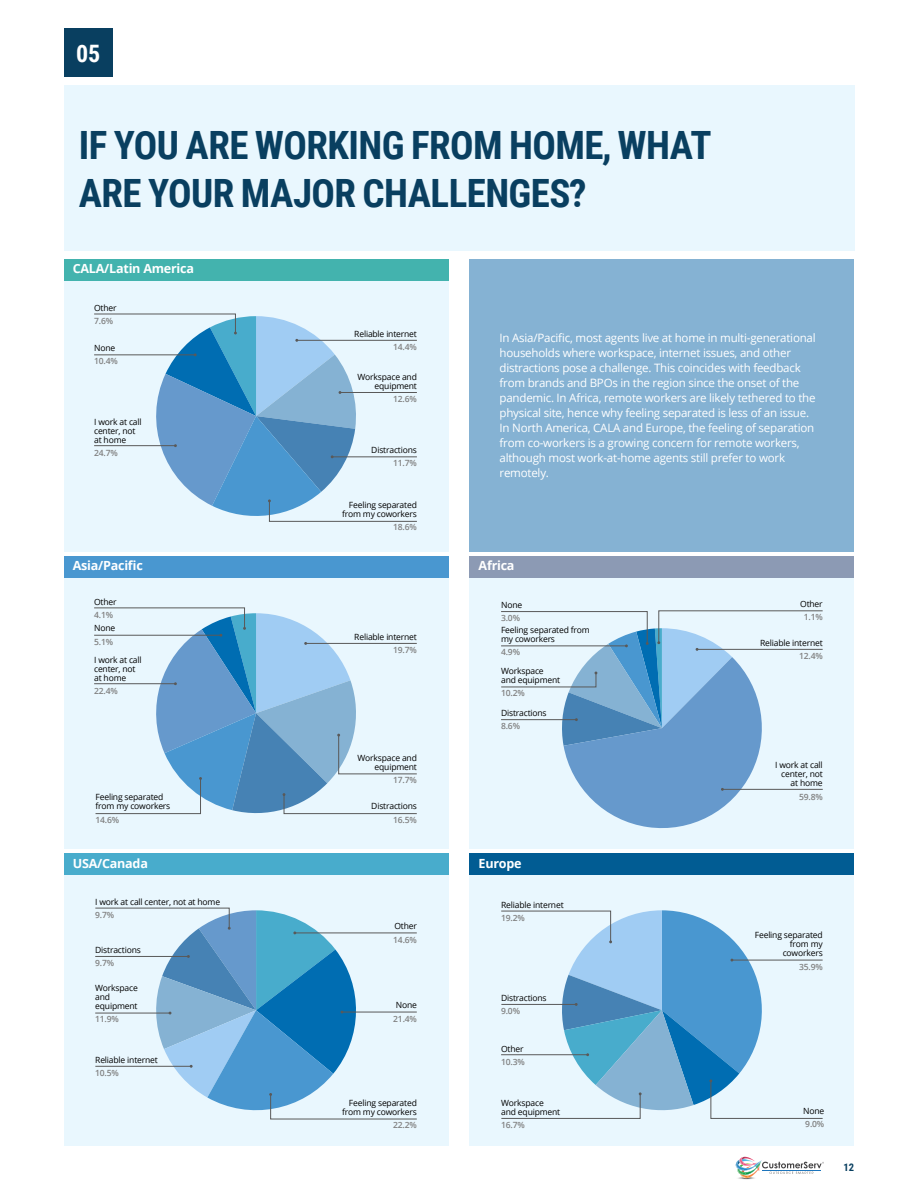
<style>
.page{position:relative;width:918px;height:1188px;background:#fff}
.page>*{position:absolute;margin:0;border:0;box-sizing:border-box;transform-origin:0 0}
.t1{font:700 39px/48px "Roboto Condensed";letter-spacing:-.015em;color:#093f60}
.t2{font:700 24px "Roboto Condensed";color:#fff}
.t3{font:700 12.6px "Open Sans";letter-spacing:-.02em;color:#fff}
.t4{font:11.55px/15px "Open Sans";letter-spacing:-.02em;color:#fff}
.t5{font:700 10.5px "Roboto Condensed";color:#093f60}
.t6{font:8.55px/9px "Open Sans";letter-spacing:-.02em;color:#000}
.t7{font:600 8.55px "Open Sans";letter-spacing:-.02em;color:#808080}
</style>
<div class="page">
<svg style="left:735px;top:1157px;width:89px;height:22px"></svg>
<div style="left:64px;top:281px;width:384px;height:270px;background:#e9f7fe"></div>
<div style="left:64px;top:259px;width:384px;height:22px;background:#43b3ae"></div>
<div style="left:64px;top:578px;width:384px;height:270px;background:#e9f7fe"></div>
<div style="left:64px;top:556px;width:384px;height:22px;background:#4997d0"></div>
<div style="left:64px;top:85px;width:790px;height:166px;background:#e9f7fe"></div>
<div style="left:64px;top:28px;width:49px;height:49px;background:#093f60"></div>
<svg style="left:94px;top:314px;width:323px;height:208px"></svg>
<svg style="left:94px;top:608px;width:323px;height:207px"></svg>
<div style="left:470px;top:578px;width:384px;height:270px;background:#e9f7fe"></div>
<div style="left:470px;top:556px;width:384px;height:22px;background:#8c9ab4"></div>
<svg style="left:501px;top:610px;width:322px;height:218px"></svg>
<div style="left:64px;top:875px;width:384px;height:270px;background:#e9f7fe"></div>
<div style="left:64px;top:853px;width:384px;height:22px;background:#48accc"></div>
<svg style="left:95px;top:908px;width:322px;height:212px"></svg>
<div style="left:470px;top:875px;width:384px;height:270px;background:#e9f7fe"></div>
<div style="left:470px;top:853px;width:384px;height:22px;background:#015c93"></div>
<svg style="left:501px;top:910px;width:322px;height:209px"></svg>
<div style="left:470px;top:259px;width:384px;height:292px;background:#85b2d3"></div>
<h2 class="t2" style="left:76px;top:36px;width:26px">05</h2>
<h1 class="t1" style="left:79px;top:119px;width:634px">IF YOU ARE WORKING FROM HOME, WHAT<br>ARE YOUR MAJOR CHALLENGES?</h1>
<h3 class="t3" style="left:73px;top:260px;width:123px">CALA/Latin America</h3>
<p class="t6" style="left:94px;top:303px;width:24px">Other</p>
<p class="t7" style="left:94px;top:315px;width:20px">7.6%</p>
<p class="t6" style="left:94px;top:343px;width:23px">None</p>
<p class="t7" style="left:94px;top:355px;width:25px">10.4%</p>
<p class="t6" style="left:94px;top:417px;width:49px">I work at call center, not at home</p>
<p class="t7" style="left:94px;top:447px;width:25px">24.7%</p>
<h3 class="t3" style="left:73px;top:557px;width:72px">Asia/Pacific</h3>
<p class="t6" style="left:94px;top:597px;width:24px">Other</p>
<p class="t7" style="left:94px;top:609px;width:20px">4.1%</p>
<p class="t6" style="left:94px;top:624px;width:23px">None</p>
<p class="t7" style="left:94px;top:636px;width:20px">5.1%</p>
<p class="t6" style="left:94px;top:655px;width:49px">I work at call center, not at home</p>
<p class="t7" style="left:94px;top:685px;width:25px">22.4%</p>
<p class="t6" style="left:96px;top:792px;width:76px">Feeling separated from my coworkers</p>
<p class="t7" style="left:96px;top:814px;width:25px">14.6%</p>
<h3 class="t3" style="left:73px;top:854px;width:77px">USA/Canada</h3>
<p class="t6" style="left:95px;top:897px;width:126px">I work at call center, not at home</p>
<p class="t7" style="left:95px;top:909px;width:20px">9.7%</p>
<p class="t6" style="left:95px;top:945px;width:47px">Distractions</p>
<p class="t7" style="left:95px;top:957px;width:20px">9.7%</p>
<p class="t6" style="left:95px;top:983px;width:44px">Workspace and equipment</p>
<p class="t7" style="left:95px;top:1013px;width:25px">11.9%</p>
<p class="t6" style="left:95px;top:1055px;width:64px">Reliable internet</p>
<p class="t7" style="left:95px;top:1067px;width:25px">10.5%</p>
<p class="t6" style="left:354px;top:329px;width:64px">Reliable internet</p>
<p class="t7" style="left:393px;top:341px;width:25px">14.4%</p>
<p class="t6" style="left:358px;top:372px;width:61px;text-align:right">Workspace and equipment</p>
<p class="t7" style="left:393px;top:393px;width:25px">12.6%</p>
<p class="t6" style="left:371px;top:445px;width:47px">Distractions</p>
<p class="t7" style="left:393px;top:457px;width:25px">11.7%</p>
<p class="t6" style="left:342px;top:500px;width:76px;text-align:right">Feeling separated from my coworkers</p>
<p class="t7" style="left:393px;top:521px;width:25px">18.6%</p>
<p class="t6" style="left:354px;top:632px;width:64px">Reliable internet</p>
<p class="t7" style="left:393px;top:644px;width:25px">19.7%</p>
<p class="t6" style="left:358px;top:753px;width:61px;text-align:right">Workspace and equipment</p>
<p class="t7" style="left:393px;top:774px;width:25px">17.7%</p>
<p class="t6" style="left:371px;top:801px;width:47px">Distractions</p>
<p class="t7" style="left:393px;top:814px;width:25px">16.5%</p>
<p class="t6" style="left:394px;top:922px;width:24px">Other</p>
<p class="t7" style="left:393px;top:934px;width:25px">14.6%</p>
<p class="t6" style="left:396px;top:1000px;width:23px">None</p>
<p class="t7" style="left:393px;top:1013px;width:25px">21.4%</p>
<p class="t6" style="left:342px;top:1098px;width:76px;text-align:right">Feeling separated from my coworkers</p>
<p class="t7" style="left:393px;top:1120px;width:25px">22.2%</p>
<p class="t4" style="left:500px;top:330px;width:318px">In Asia/Pacific, most agents live at home in multi-generational households where workspace, internet issues, and other distractions pose a challenge. This coincides with feedback from brands and BPOs in the region since the onset of the pandemic. In Africa, remote workers are likely tethered to the physical site, hence why feeling separated is less of an issue.<br>In North America, CALA and Europe, the feeling of separation from co-workers is a growing concern for remote workers, although most work-at-home agents still prefer to work remotely.</p>
<h3 class="t3" style="left:479px;top:557px;width:37px">Africa</h3>
<p class="t6" style="left:501px;top:600px;width:23px">None</p>
<p class="t7" style="left:501px;top:612px;width:20px">3.0%</p>
<p class="t6" style="left:501px;top:625px;width:90px">Feeling separated from my coworkers</p>
<p class="t7" style="left:501px;top:646px;width:20px">4.9%</p>
<p class="t6" style="left:501px;top:666px;width:61px">Workspace and equipment</p>
<p class="t7" style="left:501px;top:687px;width:25px">10.2%</p>
<p class="t6" style="left:501px;top:708px;width:47px">Distractions</p>
<p class="t7" style="left:501px;top:720px;width:20px">8.6%</p>
<h3 class="t3" style="left:479px;top:854px;width:45px">Europe</h3>
<p class="t6" style="left:501px;top:900px;width:64px">Reliable internet</p>
<p class="t7" style="left:501px;top:912px;width:25px">19.2%</p>
<p class="t6" style="left:501px;top:993px;width:47px">Distractions</p>
<p class="t7" style="left:501px;top:1005px;width:20px">9.0%</p>
<p class="t6" style="left:501px;top:1044px;width:24px">Other</p>
<p class="t7" style="left:501px;top:1056px;width:25px">10.3%</p>
<p class="t6" style="left:501px;top:1098px;width:61px">Workspace and equipment</p>
<p class="t7" style="left:501px;top:1119px;width:25px">16.7%</p>
<p class="t6" style="left:800px;top:599px;width:24px">Other</p>
<p class="t7" style="left:804px;top:611px;width:20px">1.1%</p>
<p class="t6" style="left:760px;top:638px;width:64px">Reliable internet</p>
<p class="t7" style="left:799px;top:650px;width:25px">12.4%</p>
<p class="t6" style="left:775px;top:761px;width:49px;text-align:right">I work at call center, not at home</p>
<p class="t7" style="left:799px;top:791px;width:25px">59.8%</p>
<p class="t6" style="left:755px;top:931px;width:69px;text-align:right">Feeling separated from my coworkers</p>
<p class="t7" style="left:799px;top:961px;width:25px">35.9%</p>
<p class="t6" style="left:803px;top:1106px;width:23px">None</p>
<p class="t7" style="left:805px;top:1118px;width:20px">9.0%</p>
<p class="t5" style="left:843px;top:1160px;width:12px">12</p>
</div>
